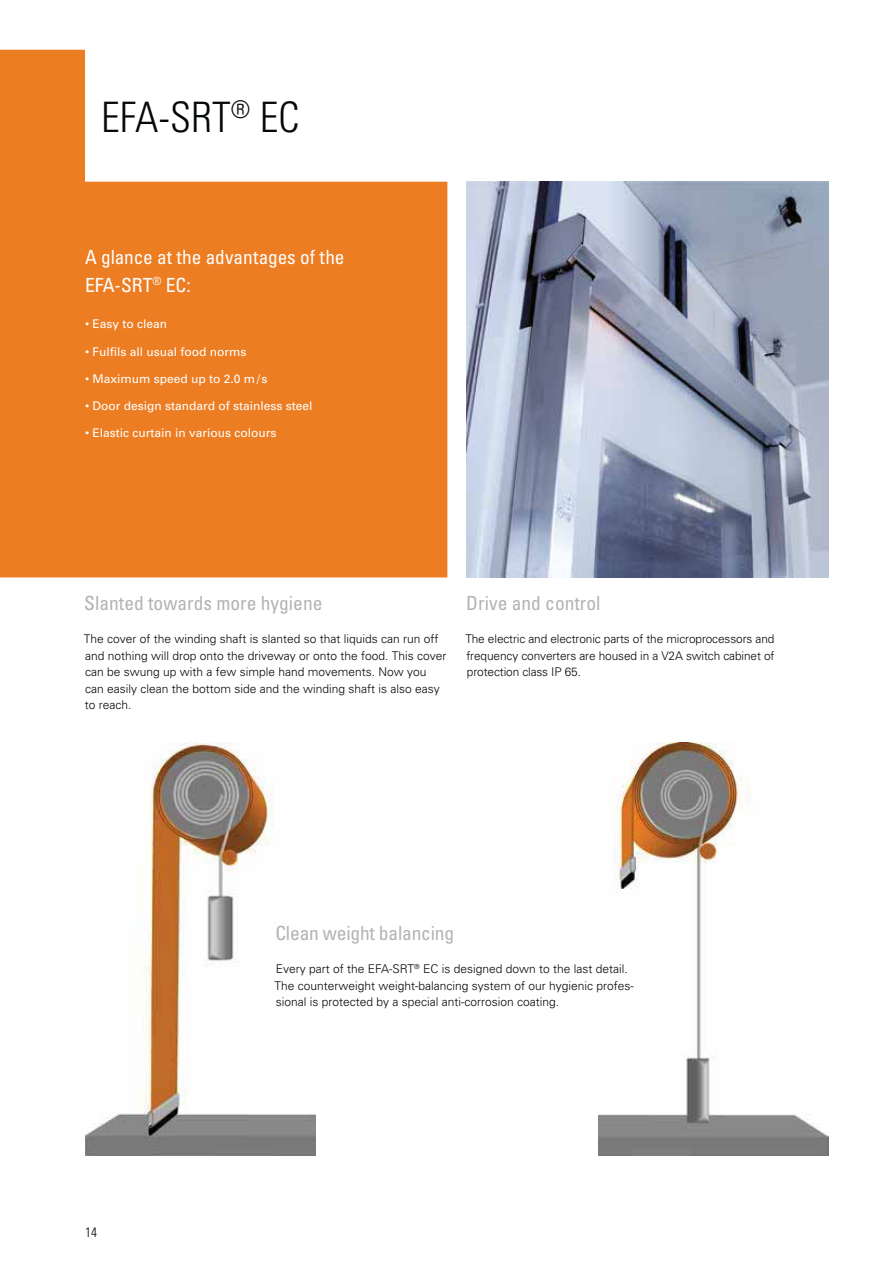
<style>
.page{position:relative;width:893px;height:1263px;background:#fff}
.page>*{position:absolute;margin:0;border:0;box-sizing:border-box;transform-origin:0 0}
.t1{font:300 condensed 42px "Univers";color:#040809}
.t2{font:condensed 19.5px "Univers";color:#b3b3b3}
.t3{font:condensed 19.5px/27.5px "Univers";color:#fff}
.t4{font:300 condensed 13.5px "Univers";color:#040809}
.t5{font:300 12px/16.5px "Univers";color:#040809}
.t6{font:12px "Univers";color:#fff}
</style>
<div class="page">
<svg style="left:0;top:50px;width:447px;height:528px;fill:#ed7d22"></svg>
<img style="left:85px;top:742px;width:231px;height:414px">
<img style="left:598px;top:742px;width:231px;height:414px">
<img style="left:466px;top:182px;width:363px;height:396px">
<h1 class="t1" style="left:101px;top:102px;width:200px">EFA-SRT<sup>®</sup> EC</h1>
<h2 class="t3" style="left:85px;top:245px;width:261px">A glance at the advantages of the<br>EFA-SRT<sup>®</sup> EC:</h2>
<p class="t6" style="left:85px;top:320px;width:84px">• Easy to clean</p>
<p class="t6" style="left:85px;top:347px;width:163px">• Fulfils all usual food norms</p>
<p class="t6" style="left:85px;top:374px;width:184px">• Maximum speed up to 2.0 m / s</p>
<p class="t6" style="left:85px;top:401px;width:229px">• Door design standard of stainless steel</p>
<p class="t6" style="left:85px;top:428px;width:193px">• Elastic curtain in various colours</p>
<h2 class="t2" style="left:84px;top:596px;width:240px">Slanted towards more hygiene</h2>
<p class="t5" style="left:84px;top:632px;width:364px">The cover of the winding shaft is slanted so that liquids can run off and nothing will drop onto the driveway or onto the food. This cover can be swung up with a few simple hand movements. Now you can easily clean the bottom side and the winding shaft is also easy to reach.</p>
<h2 class="t2" style="left:466px;top:596px;width:136px">Drive and control</h2>
<p class="t5" style="left:465px;top:632px;width:311px;text-align:justify">The electric and electronic parts of the micropro cessors and frequency converters are housed in a V2A switch cabinet of protection class IP 65.</p>
<p class="t4" style="left:85px;top:1227px;width:14px">14</p>
<h2 class="t2" style="left:275px;top:926px;width:180px">Clean weight balancing</h2>
<p class="t5" style="left:275px;top:962px;width:361px">Every part of the EFA-SRT<sup>®</sup> EC is designed down to the last detail.<br>The counterweight weight -balancing system of our hygienic profes&shy;sional is protected by a special anti-corrosion coating.</p>
</div>
